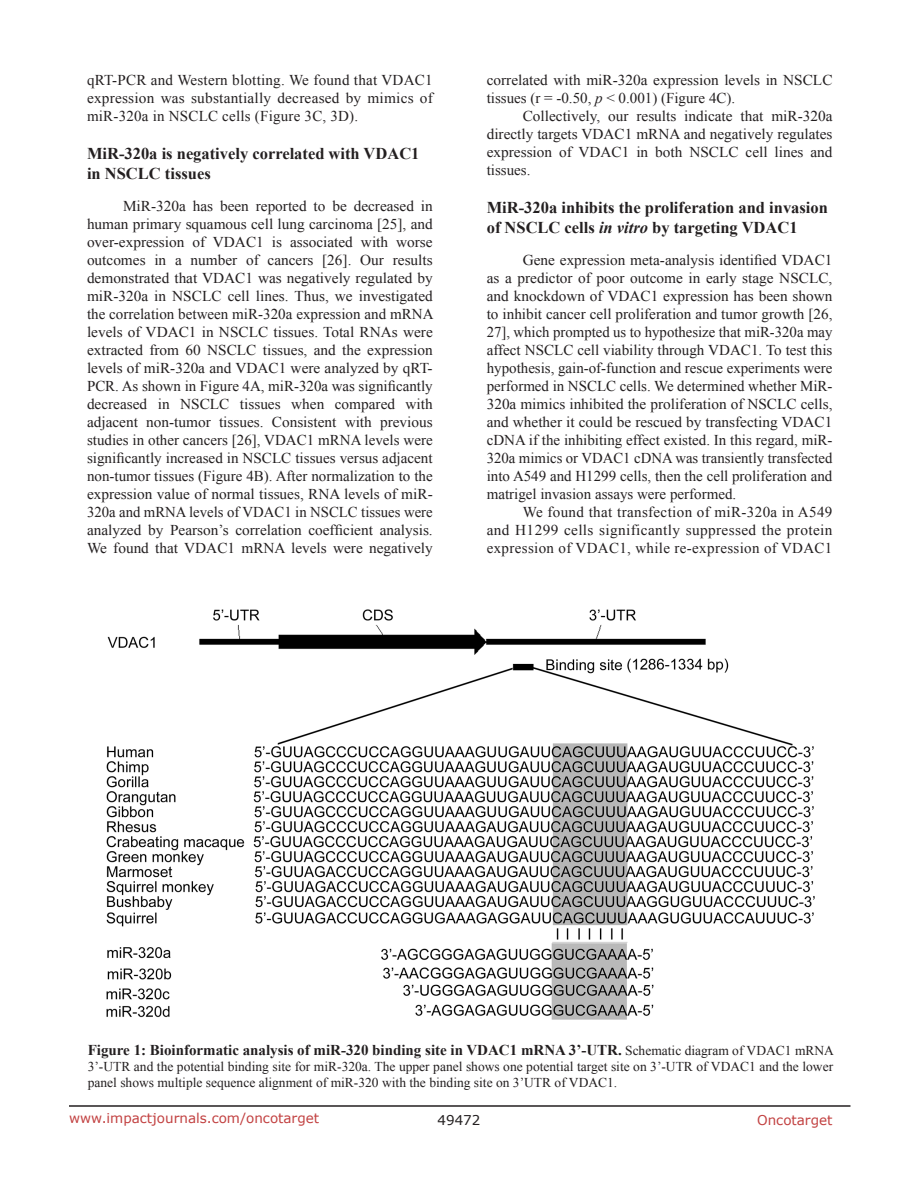
<style>
.page{position:relative;width:918px;height:1188px;background:#fff}
.page>*{position:absolute;margin:0;border:0;box-sizing:border-box;transform-origin:0 0}
.SubHeading{font:700 16.5px/19.8px "Times New Roman";color:#231f20}
.BodyText{font:15px/18px "Times New Roman";color:#231f20;text-align:justify}
.figuretext{font:700 15px "Times New Roman";color:#231f20}
.figuretext-2{font:13.5px/16.2px "Times New Roman";color:#231f20}
.t1{font:13.5px "Verdana";color:#c24141}
.t2{font:13.5px "Verdana";color:#231f20}
.s1{font-style:italic}
.s2{font-weight:400;font-size:13.5px}
</style>
<div class="page">
<hr style="left:69px;top:1105px;width:781px;height:2px;background:#231f20">
<img style="left:106px;top:609px;width:709px;height:411px">
<p class="BodyText" style="left:87px;top:71px;width:347px">qRT-PCR and Western blotting. We found that VDAC1 expression was substantially decreased by mimics of miR-320a in NSCLC cells (Figure 3C, 3D).</p>
<p class="SubHeading" style="left:87px;top:143px;width:334px">MiR-320a is negatively correlated with VDAC1 in NSCLC tissues</p>
<p class="BodyText" style="left:87px;top:196px;width:348px;text-indent:36px">MiR-320a has been reported to be decreased in human primary squamous cell lung carcinoma [25], and over-expression of VDAC1 is associated with worse outcomes in a number of cancers [26]. Our results demonstrated that VDAC1 was negatively regulated by miR-320a in NSCLC cell lines. Thus, we investigated the correlation between miR-320a expression and mRNA levels of VDAC1 in NSCLC tissues. Total RNAs were extracted from 60 NSCLC tissues, and the expression levels of miR-320a and VDAC1 were analyzed by qRT-PCR. As shown in Figure 4A, miR-320a was significantly decreased in NSCLC tissues when compared with adjacent non-tumor tissues. Consistent with previous studies in other cancers [26], VDAC1 mRNA levels were significantly increased in NSCLC tissues versus adjacent non-tumor tissues (Figure 4B). After normalization to the expression value of normal tissues, RNA levels of miR-320a and mRNA levels of VDAC1 in NSCLC tissues were analyzed by Pearson’s correlation coefficient analysis.<br>We found that VDAC1 mRNA levels were negatively</p>
<p class="BodyText" style="left:487px;top:71px;width:347px">correlated with miR-320a expression levels in NSCLC tissues (r = -0.50, <span class="s1">p</span> &lt; 0.001) (Figure 4C).</p>
<p class="BodyText" style="left:487px;top:107px;width:347px;text-indent:36px">Collectively, our results indicate that miR-320a directly targets VDAC1 mRNA and negatively regulates expression of VDAC1 in both NSCLC cell lines and tissues.</p>
<p class="SubHeading" style="left:487px;top:197px;width:343px">MiR-320a inhibits the proliferation and invasion of NSCLC cells <span class="s1">in vitro</span> by targeting VDAC1</p>
<p class="BodyText" style="left:487px;top:250px;width:347px;text-indent:36px">Gene expression meta-analysis identified VDAC1 as a predictor of poor outcome in early stage NSCLC, and knockdown of VDAC1 expression has been shown to inhibit cancer cell proliferation and tumor growth [26, 27], which prompted us to hypothesize that miR-320a may affect NSCLC cell viability through VDAC1. To test this hypothesis, gain-of-function and rescue experiments were performed in NSCLC cells. We determined whether MiR-320a mimics inhibited the proliferation of NSCLC cells, and whether it could be rescued by transfecting VDAC1 cDNA if the inhibiting effect existed. In this regard, miR-320a mimics or VDAC1 cDNA was transiently transfected into A549 and H1299 cells, then the cell proliferation and matrigel invasion assays were performed.</p>
<p class="BodyText" style="left:487px;top:502px;width:347px;text-indent:36px">We found that transfection of miR-320a in A549 and H1299 cells significantly suppressed the protein expression of VDAC1, while re-expression of VDAC1</p>
<p class="figuretext" style="left:88px;top:1039px;width:748px">Figure 1: Bioinformatic analysis of miR-320 binding site in VDAC1 mRNA 3’-UTR. <span class="s2">Schematic diagram of VDAC1 mRNA</span></p>
<p class="figuretext-2" style="left:88px;top:1058px;width:747px">3’-UTR and the potential binding site for miR-320a. The upper panel shows one potential target site on 3’-UTR of VDAC1 and the lower panel shows multiple sequence alignment of miR-320 with the binding site on 3’UTR of VDAC1.</p>
<p class="t1" style="left:69px;top:1109px;width:252px">www.impactjournals.com/oncotarget</p>
<p class="t2" style="left:438px;top:1111px;width:44px">49472</p>
<p class="t1" style="left:757px;top:1111px;width:77px">Oncotarget</p>
</div>
